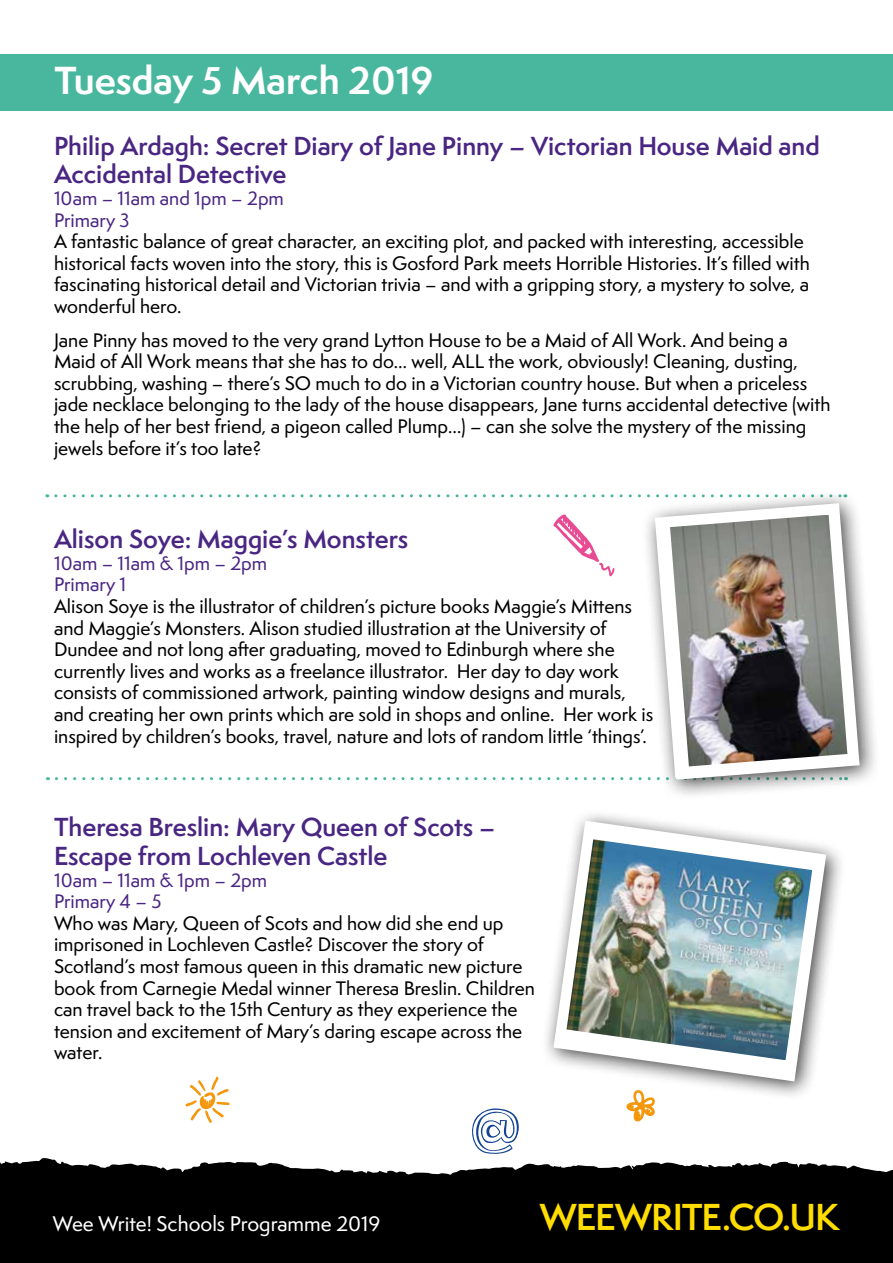
<style>
.page{position:relative;width:893px;height:1263px;background:#fff}
.page>*{position:absolute;margin:0;border:0;box-sizing:border-box;transform-origin:0 0}
.t1{font:700 36px "Semplicita Pro";color:#fff}
.t2{font:600 34.5px "Semplicita Pro";letter-spacing:-.025em;color:#fd0}
.t3{font:600 24px/28.8px "Semplicita Pro";color:#4a2683}
.t4{font:500 19.5px "Semplicita Pro";color:#fff}
.t5{font:500 18px/21.6px "Semplicita Pro";color:#000}
.t6{font:500 18px/21.6px "Semplicita Pro";color:#4a2683}
</style>
<div class="page">
<div style="left:0;top:1153px;width:893px;height:110px;background:#000"></div>
<div style="left:0;top:54px;width:893px;height:56px;background:#48b79e"></div>
<div style="left:541px;top:808px;width:305px;height:293px;background:#000;opacity:.75"></div>
<svg style="left:553px;top:821px;width:273px;height:255px"></svg>
<img style="left:566px;top:839px;width:246px;height:221px">
<svg style="left:56px;top:777px;width:585px;height:3px"></svg>
<svg style="left:56px;top:494px;width:585px;height:3px"></svg>
<svg style="left:553px;top:514px;width:61px;height:62px"></svg>
<svg style="left:0;top:1076px;width:893px;height:99px"></svg>
<div style="left:641px;top:489px;width:240px;height:312px;background:#000;opacity:.75"></div>
<svg style="left:655px;top:503px;width:205px;height:277px"></svg>
<img style="left:670px;top:515px;width:177px;height:251px">
<h1 class="t1" style="left:54px;top:54px;width:381px">Tuesday 5 March 2019</h1>
<h3 class="t3" style="left:54px;top:131px;width:767px">Philip Ardagh: Secret Diary of Jane Pinny – Victorian House Maid and<br>Accidental Detective</h3>
<p class="t6" style="left:54px;top:187px;width:231px">10am – 11am and 1pm – 2pm<br>Primary 3</p>
<p class="t5" style="left:54px;top:230px;width:757px">A fantastic balance of great character, an exciting plot, and packed with interesting, accessible historical facts woven into the story, this is Gosford Park meets Horrible Histories. It’s filled with fascinating historical detail and Victorian trivia – and with a gripping story, a mystery to solve, a wonderful hero.</p>
<p class="t5" style="left:54px;top:329px;width:778px">Jane Pinny has moved to the very grand Lytton House to be a Maid of All Work. And being a Maid of All Work means that she has to do… well, ALL the work, obviously! Cleaning, dusting, scrubbing, washing – there’s SO much to do in a Victorian country house. But when a priceless jade necklace belonging to the lady of the house disappears, Jane turns accidental detective (with the help of her best friend, a pigeon called Plump…) – can she solve the mystery of the missing jewels before it’s too late?</p>
<h3 class="t3" style="left:54px;top:524px;width:356px">Alison Soye: Maggie’s Monsters</h3>
<p class="t6" style="left:54px;top:552px;width:215px">10am – 11am &amp; 1pm – 2pm<br>Primary 1</p>
<p class="t5" style="left:54px;top:595px;width:601px">Alison Soye is the illustrator of children’s picture books Maggie’s Mittens and Maggie’s Monsters. Alison studied illustration at the University of Dundee and not long after graduating, moved to Edinburgh where she currently lives and works as a freelance illustrator. Her day to day work consists of commissioned artwork, painting window designs and murals, and creating her own prints which are sold in shops and online. Her work is inspired by children’s books, travel, nature and lots of random little ‘things’.</p>
<h3 class="t3" style="left:54px;top:812px;width:443px">Theresa Breslin: Mary Queen of Scots –<br>Escape from Lochleven Castle</h3>
<p class="t6" style="left:54px;top:869px;width:215px">10am – 11am &amp; 1pm – 2pm<br>Primary 4 – 5</p>
<p class="t5" style="left:54px;top:912px;width:482px">Who was Mary, Queen of Scots and how did she end up imprisoned in Lochleven Castle? Discover the story of Scotland’s most famous queen in this dramatic new picture book from Carnegie Medal winner Theresa Breslin. Children can travel back to the 15th Century as they experience the tension and excitement of Mary’s daring escape across the water.</p>
<p class="t4" style="left:53px;top:1209px;width:329px">Wee Write! Schools Programme 2019</p>
<h2 class="t2" style="left:540px;top:1192px;width:301px">WEEWRITE.CO.UK</h2>
</div>
